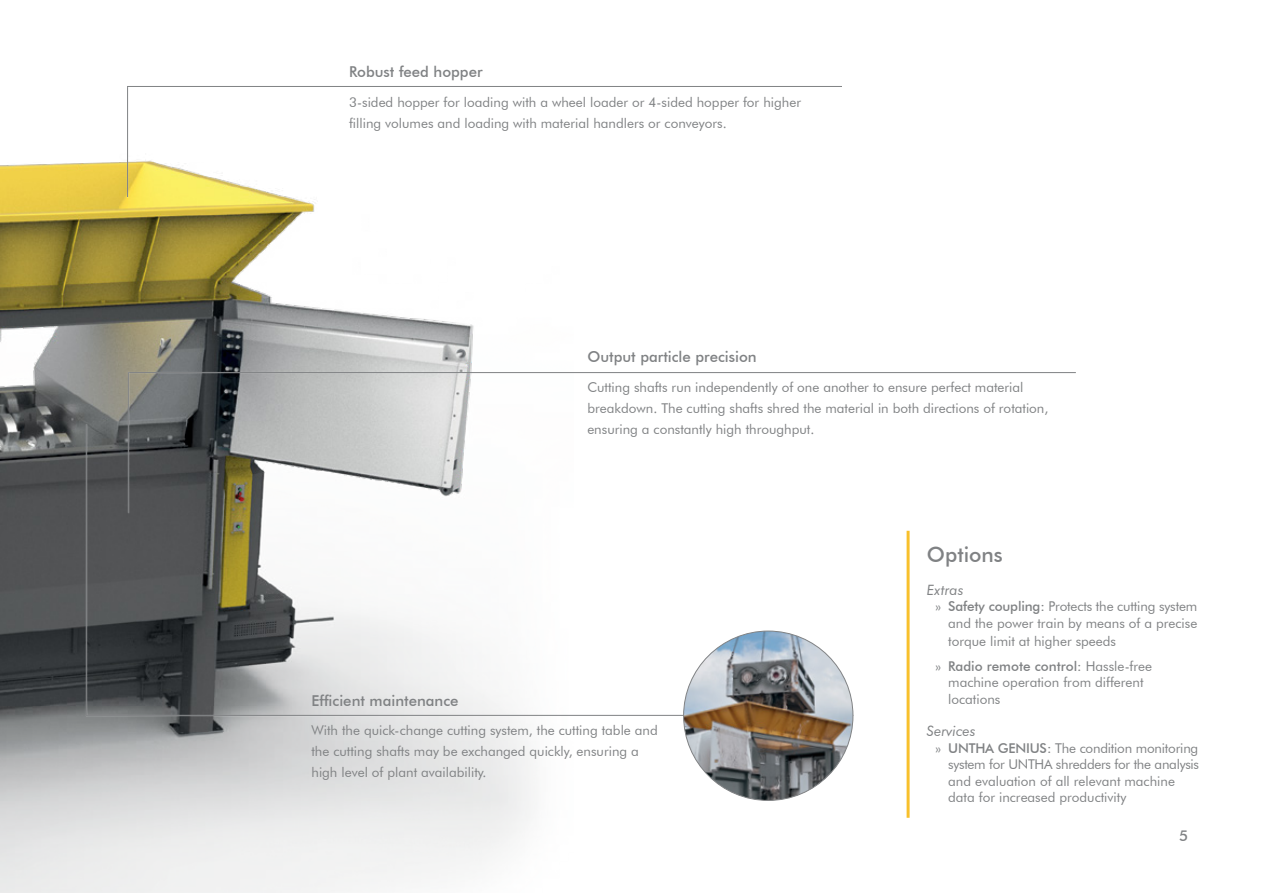
<style>
.page{position:relative;width:1263px;height:893px;background:#fff}
.page>*{position:absolute;margin:0;border:0;box-sizing:border-box;transform-origin:0 0}
.t1{font:500 21px "Futura BT";color:#808284}
.t2{font:500 15px "Futura BT";color:#808284}
.t3{font:italic 14.25px "Futura BT";color:#808284}
.t4{font:13.5px/21px "Futura BT";color:#808284}
.s1{font-weight:500}
</style>
<div class="page">
<img style="left:0;top:160px;width:531px;height:733px">
<hr style="left:127px;top:85px;width:2px;height:113px;background:#fff;opacity:.4">
<hr style="left:127px;top:86px;width:1px;height:111px;background:#808284">
<hr style="left:127px;top:85px;width:716px;height:3px;background:#fff">
<hr style="left:127px;top:86px;width:715px;height:1px;background:#808284">
<hr style="left:85px;top:423px;width:3px;height:294px;background:#fff;opacity:.4">
<hr style="left:86px;top:424px;width:1px;height:292px;background:#808284">
<hr style="left:85px;top:714px;width:769px;height:3px;background:#fff;opacity:.4">
<hr style="left:86px;top:715px;width:767px;height:1px;background:#808284">
<img style="left:684px;top:631px;width:169px;height:169px;border-radius:85px">
<hr style="left:128px;top:372px;width:949px;height:2px;background:#fff;opacity:.4">
<hr style="left:128px;top:372px;width:948px;height:1px;background:#808284">
<hr style="left:127px;top:372px;width:3px;height:142px;background:#fff;opacity:.4">
<hr style="left:128px;top:372px;width:1px;height:141px;background:#808284">
<hr style="left:906px;top:531px;width:3px;height:287px;background:#f8c02b">
<p class="t2" style="left:349px;top:63px;width:135px">Robust feed hopper</p>
<p class="t4" style="left:349px;top:91px;width:453px">3-sided hopper for loading with a wheel loader or 4-sided hopper for higher filling volumes and loading with material handlers or conveyors.</p>
<p class="t2" style="left:587px;top:348px;width:171px">Output particle precision</p>
<p class="t4" style="left:587px;top:376px;width:463px">Cutting shafts run independently of one another to ensure perfect material breakdown. The cutting shafts shred the material in both directions of rotation, ensuring a constantly high throughput.</p>
<p class="t2" style="left:311px;top:691px;width:149px">Efficient maintenance</p>
<p class="t4" style="left:311px;top:720px;width:348px">With the quick-change cutting system, the cutting table and the cutting shafts may be exchanged quickly, ensuring a high level of plant availability.</p>
<h1 class="t1" style="left:927px;top:542px;width:77px">Options</h1>
<p class="t3" style="left:927px;top:581px;width:38px">Extras</p>
<p class="t4" style="left:935px;top:598px;width:263px;line-height:16.5px;text-align:right">» <span class="s1">Safety coupling:</span> Protects the cutting system and the power train by means of a precise</p>
<p class="t4" style="left:935px;top:628px;width:218px;line-height:25px;text-indent:13px">torque limit at higher speeds<br>» <span class="s1">Radio remote control:</span> Hassle-free</p>
<p class="t4" style="left:948px;top:674px;width:197px;line-height:16.5px">machine operation from different locations</p>
<p class="t3" style="left:927px;top:722px;width:50px">Services</p>
<p class="t4" style="left:948px;top:740px;width:252px;line-height:16.5px;text-indent:-13px">» <span class="s1">UNTHA GENIUS:</span> The condition monitoring system for UNTHA shredders for the analysis and evaluation of all relevant machine data for increased productivity</p>
<p class="t2" style="left:1179px;top:826px;width:11px">5</p>
</div>
